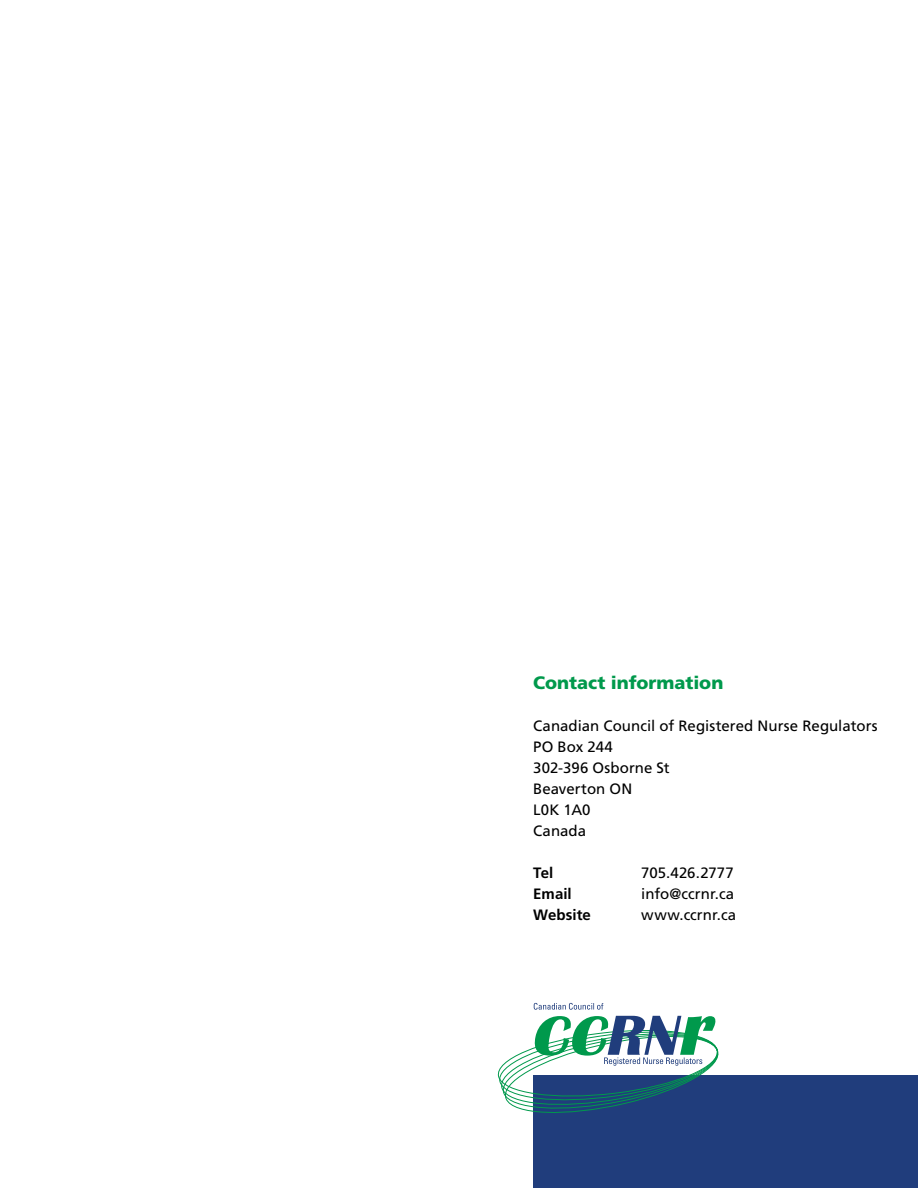
<style>
.page{position:relative;width:918px;height:1188px;background:#fff}
.page>*{position:absolute;margin:0;border:0;box-sizing:border-box;transform-origin:0 0}
.t1{font:900 18px "Frutiger LT Std";color:#00994c}
.t2{font:15px/21px "Frutiger LT Std";color:#000}
.t3{font:700 15px "Frutiger LT Std";letter-spacing:.005em;color:#000}
</style>
<div class="page">
<div style="left:533px;top:1076px;width:385px;height:112px;background:#203d7c"></div>
<svg style="left:534px;top:1003px;width:69px;height:7px"></svg>
<svg style="left:497px;top:1016px;width:227px;height:97px"></svg>
<p class="t1" style="left:533px;top:671px;width:192px">Contact information</p>
<p class="t2" style="left:533px;top:715px;width:346px">Canadian Council of Registered Nurse Regulators<br>PO Box 244<br>302-396 Osborne St<br>Beaverton ON<br>L0K 1A0<br>Canada</p>
<p class="t3" style="left:533px;top:863px;width:22px">Tel</p>
<p class="t2" style="left:641px;top:862px;width:94px">705.426.2777</p>
<p class="t3" style="left:533px;top:884px;width:40px">Email</p>
<p class="t2" style="left:641px;top:883px;width:94px">info@ccrnr.ca</p>
<p class="t3" style="left:533px;top:905px;width:59px">Website</p>
<p class="t2" style="left:641px;top:904px;width:96px">www.ccrnr.ca</p>
</div>
